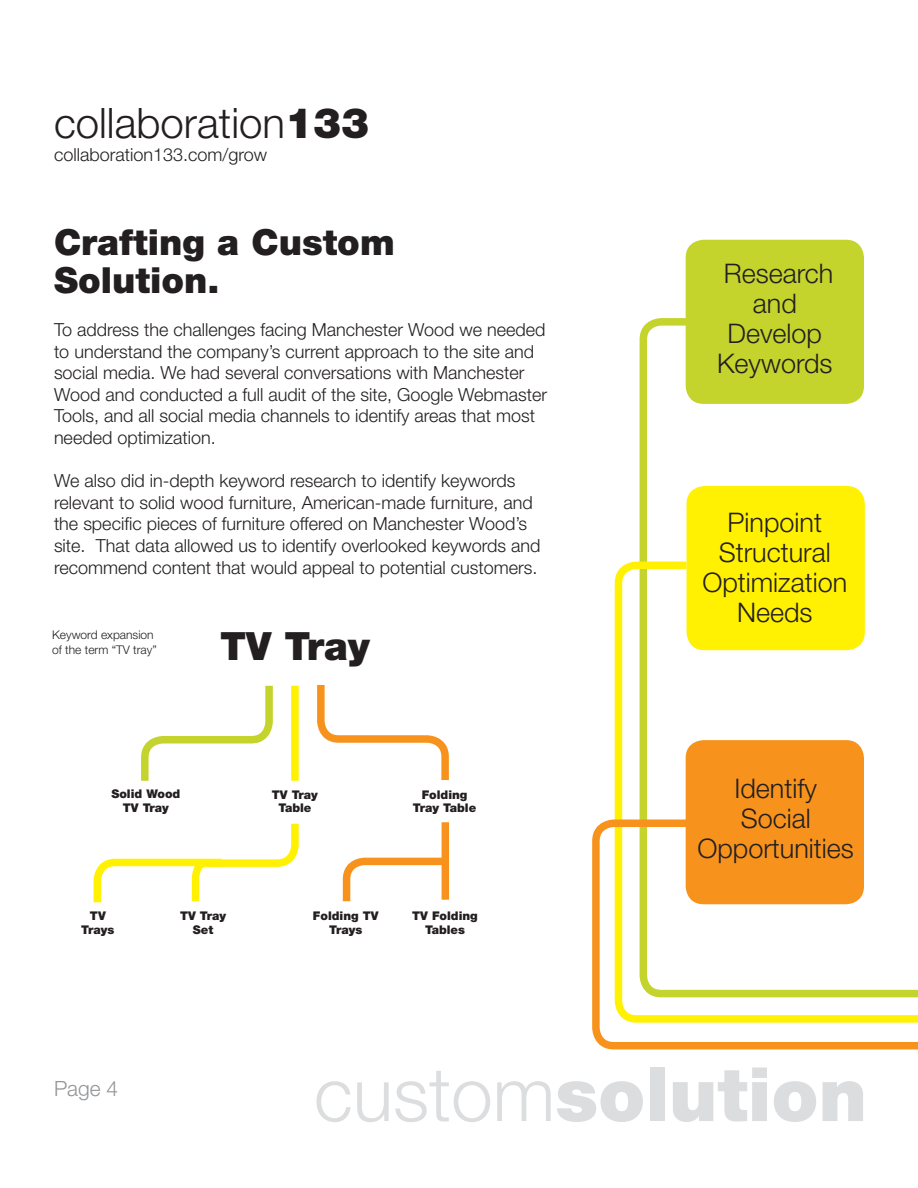
<style>
.page{position:relative;width:918px;height:1188px;background:#fff}
.page>*{position:absolute;margin:0;border:0;box-sizing:border-box;transform-origin:0 0}
.t1{font:900 75px "Helvetica Neue LT Pro";color:#dcdddf}
.t2{font:300 42px "Helvetica Neue LT Pro";color:#231f20}
.t3{font:900 39px "Helvetica Neue LT Pro";color:#231f20}
.t4{font:900 36px "Helvetica Neue LT Pro";color:#231f20}
.t5{font:300 27px/30px "Helvetica Neue LT Pro";color:#231f20;text-align:center}
.t6{font:300 21px "Helvetica Neue LT Pro";color:#939598}
.t7{font:300 18px/21.6px "Helvetica Neue LT Pro";color:#231f20}
.t8{font:900 12px/13.5px "Helvetica Neue LT Pro";color:#231f20;text-align:center}
.t9{font:300 12px/14.4px "Helvetica Neue LT Pro";color:#231f20}
.s1{font-weight:900}
.s2{font-weight:300}
</style>
<div class="page">
<div style="left:291px;top:686px;width:8px;height:95px;background:#fff101"></div>
<div style="left:442px;top:822px;width:7px;height:78px;background:#f7931d"></div>
<svg style="left:342px;top:854px;width:108px;height:48px"></svg>
<svg style="left:93px;top:823px;width:206px;height:80px"></svg>
<div style="left:686px;top:240px;width:178px;height:164px;background:#c4d42d;border-radius:18px"></div>
<svg style="left:639px;top:314px;width:226px;height:244px"></svg>
<svg style="left:614px;top:558px;width:251px;height:258px"></svg>
<svg style="left:592px;top:816px;width:326px;height:234px"></svg>
<svg style="left:317px;top:685px;width:132px;height:95px"></svg>
<svg style="left:141px;top:685px;width:132px;height:96px"></svg>
<h2 class="t2" style="left:54px;top:97px;width:317px">collaboration<span class="s1">133</span></h2>
<p class="t7" style="left:54px;top:144px;width:215px">collaboration133.com/grow</p>
<p class="t4" style="left:54px;top:221px;width:342px">Crafting a Custom</p>
<p class="t4" style="left:54px;top:258px;width:167px">Solution.</p>
<p class="t7" style="left:54px;top:318px;width:495px">To address the challenges facing Manchester Wood we needed to understand the company’s current approach to the site and social media. We had several conversations with Manchester Wood and conducted a full audit of the site, Google Webmaster Tools, and all social media channels to identify areas that most needed optimization.</p>
<p class="t7" style="left:54px;top:470px;width:488px">We also did in-depth keyword research to identify keywords relevant to solid wood furniture, American-made furniture, and the specific pieces of furniture offered on Manchester Wood’s site. That data allowed us to identify overlooked keywords and recommend content that would appeal to potential customers.</p>
<p class="t9" style="left:52px;top:628px;width:106px">Keyword expansion of the term “TV tray”</p>
<p class="t3" style="left:220px;top:622px;width:151px">TV Tray</p>
<p class="t8" style="left:111px;top:787px;width:70px">Solid Wood<br>TV Tray</p>
<p class="t8" style="left:272px;top:788px;width:48px">TV Tray</p>
<p class="t8" style="left:278px;top:801px;width:35px">Table</p>
<p class="t8" style="left:422px;top:788px;width:47px">Folding</p>
<p class="t8" style="left:413px;top:801px;width:65px">Tray Table</p>
<p class="t8" style="left:90px;top:909px;width:17px">TV</p>
<p class="t8" style="left:81px;top:923px;width:35px">Trays</p>
<p class="t8" style="left:180px;top:909px;width:48px">TV Tray</p>
<p class="t8" style="left:193px;top:923px;width:22px">Set</p>
<p class="t8" style="left:313px;top:909px;width:67px">Folding TV</p>
<p class="t8" style="left:329px;top:923px;width:35px">Trays</p>
<p class="t8" style="left:412px;top:909px;width:67px">TV Folding</p>
<p class="t8" style="left:425px;top:923px;width:42px">Tables</p>
<p class="t5" style="left:724px;top:258px;width:111px">Research and</p>
<p class="t5" style="left:728px;top:318px;width:96px">Develop</p>
<p class="t5" style="left:717px;top:348px;width:117px">Keywords</p>
<p class="t5" style="left:728px;top:507px;width:96px">Pinpoint</p>
<p class="t5" style="left:719px;top:537px;width:114px">Structural</p>
<p class="t5" style="left:702px;top:567px;width:146px">Optimization</p>
<p class="t5" style="left:737px;top:597px;width:77px">Needs</p>
<p class="t5" style="left:734px;top:773px;width:84px">Identify</p>
<p class="t5" style="left:741px;top:803px;width:72px">Social</p>
<p class="t5" style="left:697px;top:833px;width:158px">Opportunities</p>
<p class="t6" style="left:54px;top:1076px;width:66px">Page 4</p>
<p class="t1" style="left:314px;top:1049px;width:555px"><span class="s2">custom</span>solution</p>
</div>
